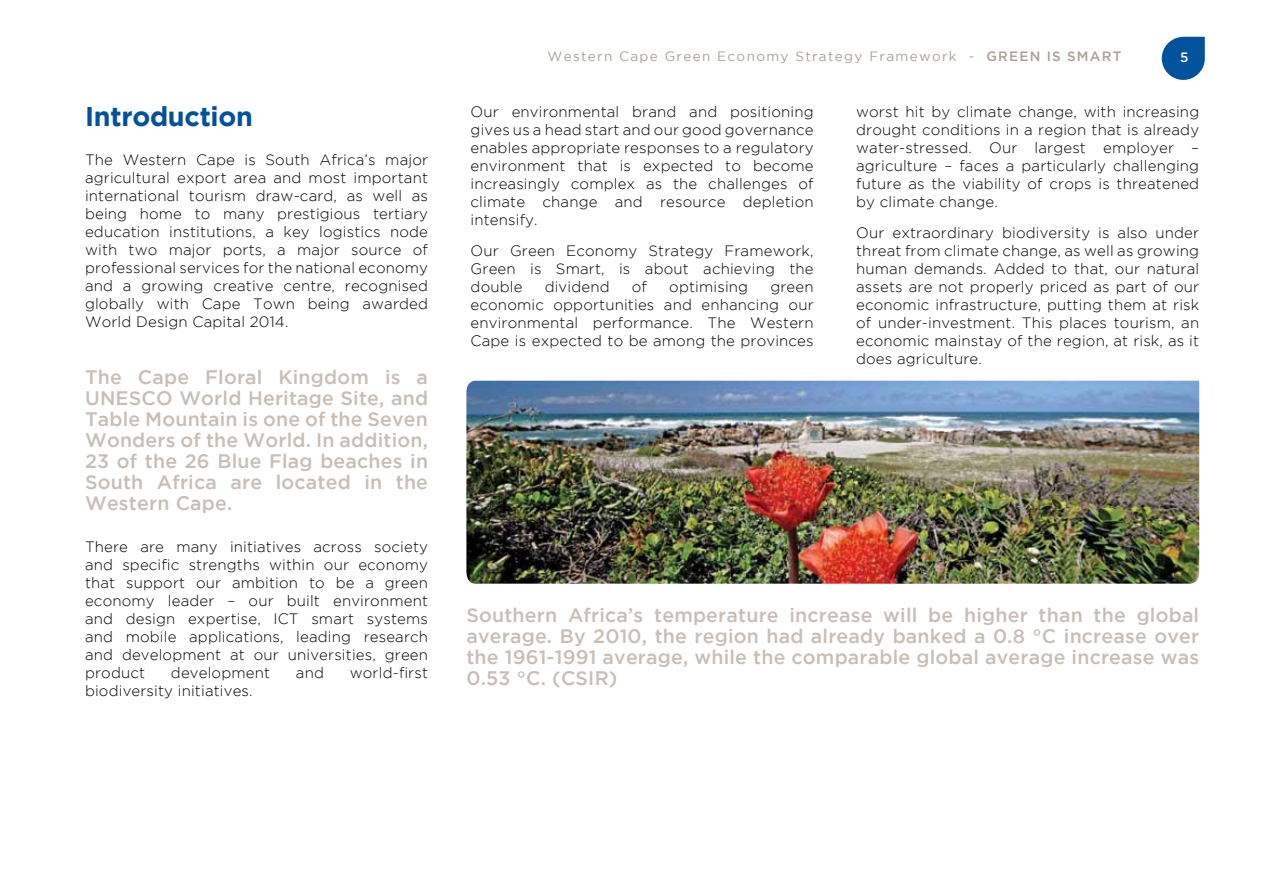
<style>
.page{position:relative;width:1263px;height:893px;background:#fff}
.page>*{position:absolute;margin:0;border:0;box-sizing:border-box;transform-origin:0 0}
.t1{font:700 27px "Gotham";letter-spacing:-.01em;color:#00529c}
.t2{font:500 19.5px/21px "Gotham";letter-spacing:.01em;color:#c8beb6;text-align:justify}
.t3{font:300 15px/18px "Gotham";letter-spacing:.01em;color:#000;text-align:justify}
.t4{font:13.5px "Gotham";letter-spacing:.1em;color:#aca095}
.t5{font:500 13.5px "Gotham";color:#fff}
.s1{font-weight:500}
</style>
<div class="page">
<svg style="left:1162px;top:37px;width:43px;height:43px;background:#296eac"></svg>
<img style="left:466px;top:381px;width:733px;height:203px">
<h1 class="t1" style="left:85px;top:101px;width:169px">Introduction</h1>
<p class="t3" style="left:85px;top:151px;width:345px">The Western Cape is South Africa’s major agricultural export area and most important international tourism draw-card, as well as being home to many prestigious tertiary education institutions, a key logistics node with two major ports, a major source of professional services for the national economy and a growing creative centre, recognised globally with Cape Town being awarded World Design Capital 2014.</p>
<h2 class="t2" style="left:85px;top:366px;width:344px">The Cape Floral Kingdom is a<br>UNES</h2>
<h2 class="t2" style="left:85px;top:387px;width:345px;text-indent:56px">CO World Heritage Site, and Table Mountain is one of the Seven Wonders of the World. I n addition, 23 of the 26 Blue Flag beaches in South Africa are located in the Western Cape.</h2>
<p class="t3" style="left:85px;top:538px;width:345px">There are many initiatives across society and specific strengths within our economy that support our ambition to be a green economy leader – our built environment and design expertise, ICT smart systems and mobile applications, leading research and development at our universities, green product</p>
<p class="t3" style="left:171px;top:664px;width:101px">development</p>
<p class="t3" style="left:296px;top:664px;width:30px">and</p>
<p class="t3" style="left:350px;top:664px;width:80px">world-first</p>
<p class="t3" style="left:85px;top:682px;width:169px">biodiversity initiatives.</p>
<p class="t4" style="left:547px;top:49px;width:575px">Western Cape Green Economy Strategy Framework - <span class="s1">Green is smart</span></p>
<p class="t5" style="left:1180px;top:50px;width:10px">5</p>
<p class="t3" style="left:471px;top:103px;width:345px">Our environmental brand and positioning gives us a head start and our good governance enables appropriate responses to a regulatory environment that is expected to become increasingly complex as the challenges of climate change and resource depletion intensify.</p>
<p class="t3" style="left:471px;top:242px;width:345px">Our Green Economy Strategy Framework, Green is Smart, is about achieving the double</p>
<p class="t3" style="left:545px;top:278px;width:66px">dividend</p>
<p class="t3" style="left:632px;top:278px;width:17px">of</p>
<p class="t3" style="left:669px;top:278px;width:80px">optimising</p>
<p class="t3" style="left:471px;top:278px;width:345px;text-indent:300px">green economic opportunities and enhancing our environmental performance. The Western Cape is expected to be among the provinces</p>
<p class="t3" style="left:856px;top:103px;width:345px">worst hit by climate change, with increasing drought conditions in a region that is already water-stressed. Our largest employer – agriculture – faces a particularly challenging future as the viability of crops is threatened by climate change.</p>
<p class="t3" style="left:856px;top:224px;width:345px">Our extraordinary biodiversity is also under threat from climate change, as well as growing human demands. Added to that, our natural assets are not properly priced as part of our economic infrastructure, putting them at risk of under-investment. This places tourism, an economic mainstay of the region, at risk, as it does agriculture.</p>
<h2 class="t2" style="left:466px;top:605px;width:734px">Southern Africa’s temperature increase will be higher than the global average. By 2010, the region had already banked a 0.8 °C increase over the 1961-1991 average, while the comparable global average increase was 0.53 °C. (CSIR)</h2>
</div>
